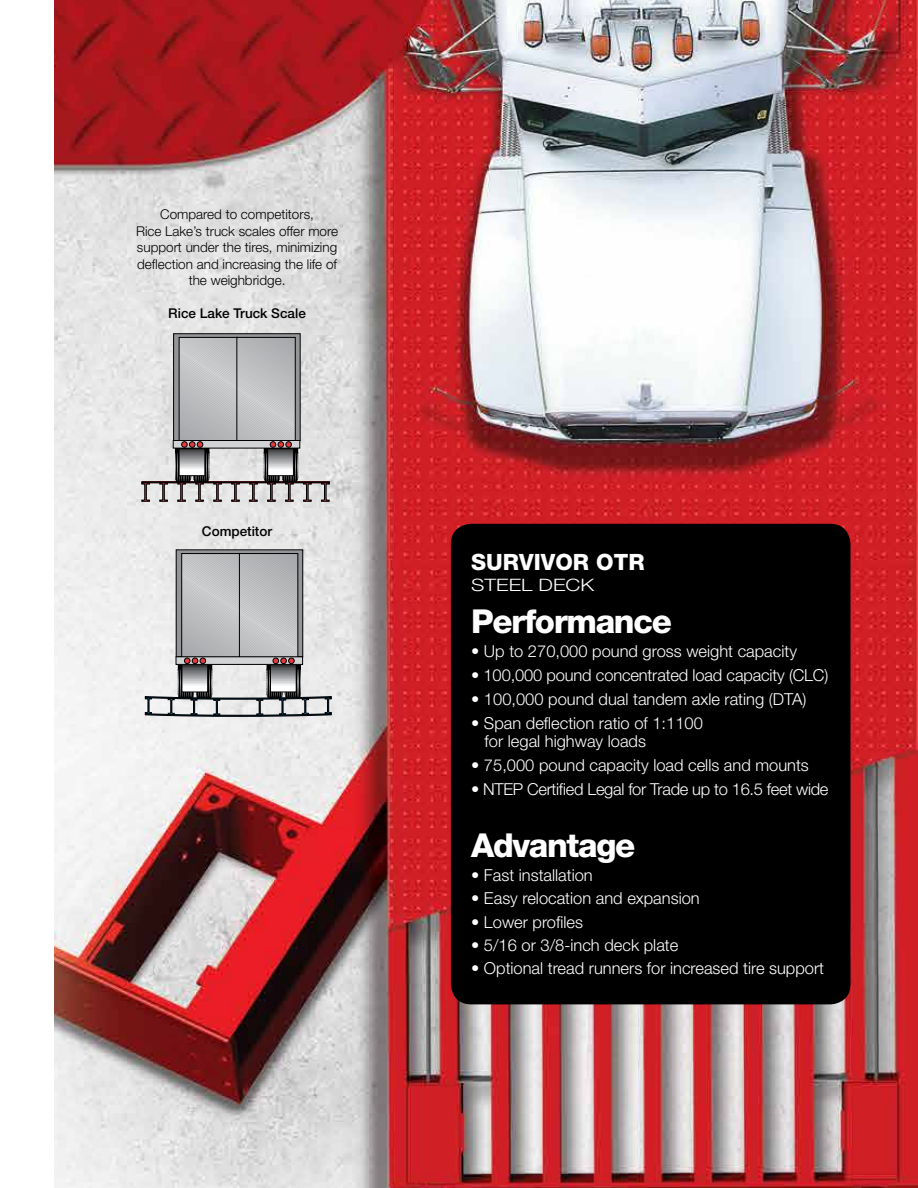
<style>
.page{position:relative;width:918px;height:1188px;background:#fff}
.page>*{position:absolute;margin:0;border:0;box-sizing:border-box;transform-origin:0 0}
.t1{font:800 33px "Helvetica Neue LT Std";letter-spacing:-.04em;color:#fff}
.t2{font:800 22.5px "Helvetica Neue LT Std";color:#fff}
.t3{font:300 17.1px "Helvetica Neue LT Std";color:#fff;scale:1.23 1}
.t4{font:300 16.5px/18px "Helvetica Neue LT Std";color:#fff}
.t5{font:300 16.5px "Helvetica Neue LT Std";letter-spacing:-.02em;color:#fff}
.t6{font:300 13.5px/16.5px "Helvetica Neue LT Std";color:#000;text-align:center}
.t7{font:500 13.5px "Helvetica Neue LT Std";color:#000}
</style>
<div class="page">
<img style="left:54px;top:0;width:864px;height:1188px">
<div style="left:173px;top:333px;width:128px;height:108px;border:1px solid #000"></div>
<div style="left:142px;top:482px;width:187px;height:1px;border:1px solid #000"></div>
<svg style="left:160px;top:483px;width:8px;height:19px"></svg>
<svg style="left:321px;top:483px;width:8px;height:19px"></svg>
<svg style="left:142px;top:483px;width:8px;height:19px"></svg>
<div style="left:173px;top:440px;width:127px;height:8px;border:1px solid #000"></div>
<svg style="left:175px;top:336px;width:136px;height:166px;background:#b0afb1"></svg>
<svg style="left:145px;top:552px;width:186px;height:165px;background:#bdbdbf"></svg>
<div style="left:451px;top:524px;width:399px;height:480px;background:#000;border-radius:20px"></div>
<p class="t6" style="left:136px;top:206px;width:204px">Compared to competitors,<br>Rice Lake’s truck scales offer more support under the tires, minimizing deflection and increasing the life of the weighbridge.</p>
<p class="t7" style="left:168px;top:305px;width:139px">Rice Lake Truck Scale</p>
<p class="t7" style="left:202px;top:524px;width:72px">Competitor</p>
<h2 class="t2" style="left:471px;top:549px;width:175px">SURVIVOR OTR</h2>
<p class="t3" style="left:471px;top:574px;width:102px">STEEL DECK</p>
<h1 class="t1" style="left:471px;top:602px;width:202px">Performance</h1>
<p class="t4" style="left:471px;top:642px;width:327px">• Up to 270,000 pound gross weight capacity</p>
<p class="t4" style="left:471px;top:666px;width:359px">• 100,000 pound concentrated load capacity (CLC)</p>
<p class="t4" style="left:471px;top:690px;width:337px">• 100,000 pound dual tandem axle rating (DTA)</p>
<p class="t4" style="left:485px;top:714px;width:220px;text-indent:-13px">• Span deflection ratio of 1:1100 for legal highway loads</p>
<p class="t4" style="left:471px;top:756px;width:339px">• 75,000 pound capacity load cells and mounts</p>
<p class="t5" style="left:471px;top:779px;width:359px">• NTEP Certified Legal for Trade up to 16.5 feet wide</p>
<h1 class="t1" style="left:471px;top:826px;width:166px">Advantage</h1>
<p class="t4" style="left:471px;top:866px;width:123px">• Fast installation</p>
<p class="t4" style="left:471px;top:889px;width:230px">• Easy relocation and expansion</p>
<p class="t4" style="left:471px;top:912px;width:113px">• Lower profiles</p>
<p class="t4" style="left:471px;top:936px;width:209px">• 5/16 or 3/8-inch deck plate</p>
<p class="t4" style="left:471px;top:959px;width:355px">• Optional tread runners for increased tire support</p>
</div>
